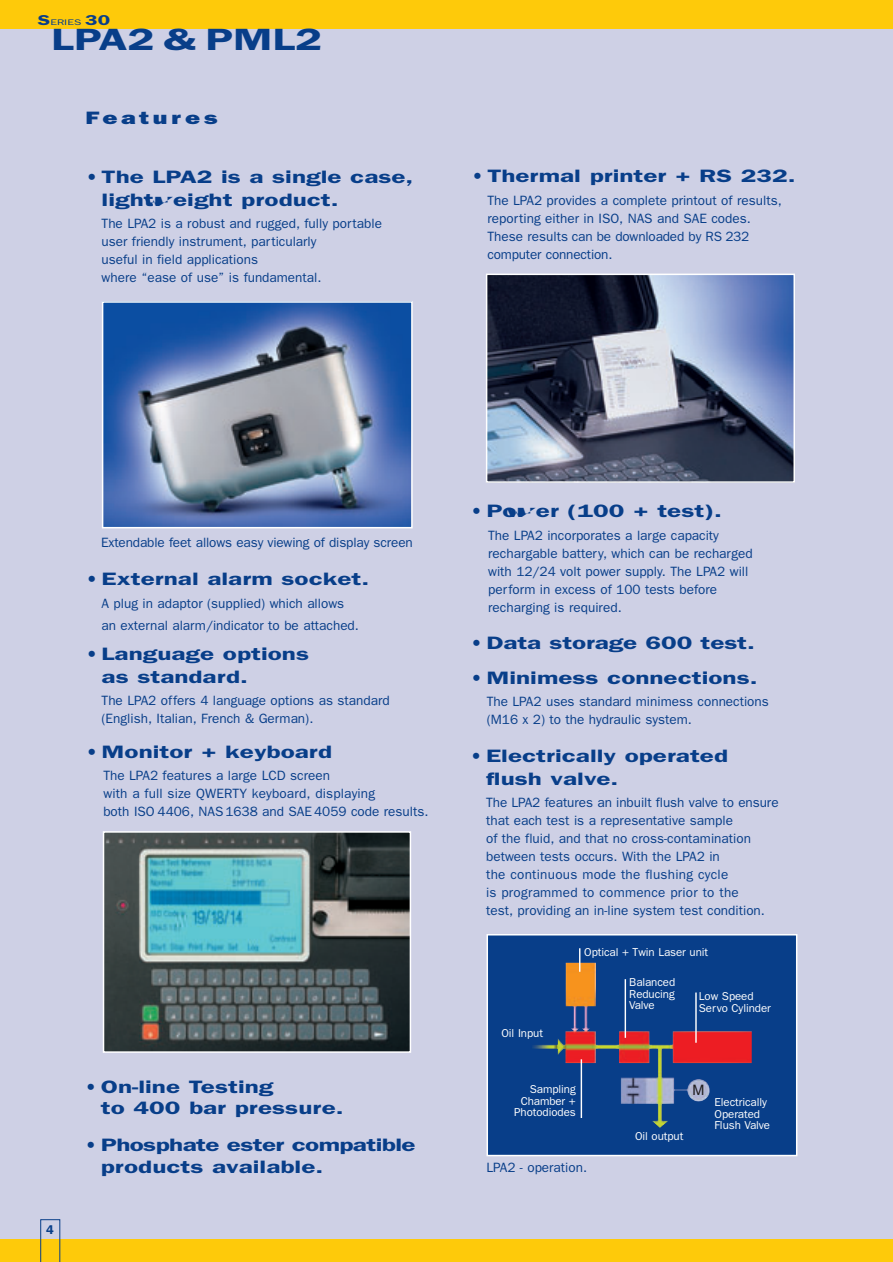
<style>
.page{position:relative;width:893px;height:1262px;background:#fff}
.page>*{position:absolute;margin:0;border:0;box-sizing:border-box;transform-origin:0 0}
.t1{font:600 30.9px "Franklin Gothic";color:#083e89;scale:1.45 1}
.t2{font:600 18px/22.5px "Franklin Gothic";color:#083e89}
.t3{font:600 18px/21.6px "Franklin Gothic";letter-spacing:-.025em;color:#083e89}
.t4{font:800 18px "Franklin Gothic";letter-spacing:.14em;color:#083e89;scale:1.4 1}
.t5{font:14.4px "Helvetica";color:#231f20}
.t6{font:13.5px/18px "Franklin Gothic";color:#083e89}
.t7{font:600 12.75px "Franklin Gothic";color:#083e89}
.t8{font:11.55px/11.6px "Franklin Gothic";letter-spacing:-.005em;color:#fff}
.t9{font:8.1px "Franklin Gothic";color:#083e89;scale:1.45 1}
.s1{font-weight:600;font-size:14.4px}
</style>
<div class="page">
<div style="left:0;top:0;width:892px;height:1261px;background:#ced0e5"></div>
<div style="left:0;top:1239px;width:892px;height:22px;background:#feca0a"></div>
<svg style="left:40px;top:1219px;width:20px;height:42px"></svg>
<div style="left:0;top:0;width:892px;height:28px;background:#feca0a"></div>
<div style="left:487px;top:934px;width:309px;height:221px;background:#083e89"></div>
<img style="left:532px;top:962px;width:219px;height:166px">
<div style="left:486px;top:934px;width:311px;height:222px;border:2px solid #fff"></div>
<img style="left:105px;top:304px;width:304px;height:221px">
<div style="left:102px;top:301px;width:310px;height:227px;border:2px solid #fff"></div>
<img style="left:106px;top:834px;width:302px;height:215px">
<div style="left:103px;top:831px;width:308px;height:221px;border:2px solid #fff"></div>
<img style="left:489px;top:276px;width:303px;height:204px">
<div style="left:486px;top:273px;width:309px;height:210px;border:2px solid #fff"></div>
<hr style="left:695px;top:992px;width:1px;height:50px;background:#fff">
<svg style="left:579px;top:948px;width:1px;height:23px"></svg>
<hr style="left:624px;top:979px;width:2px;height:58px;background:#fff">
<hr style="left:580px;top:1059px;width:2px;height:59px;background:#fff">
<p class="t9" style="left:38px;top:19px;width:51px"><span class="s1">S</span>ERIES <span class="s1">30</span></p>
<h1 class="t1" style="left:52px;top:29px;width:188px">LPA2 &amp; PML2</h1>
<h2 class="t4" style="left:85px;top:111px;width:96px">Features</h2>
<h2 class="t2" style="left:102px;top:167px;width:313px;text-indent:-15px">• The LPA2 is a single case, lightweight product.</h2>
<p class="t6" style="left:102px;top:216px;width:282px">The LPA2 is a robust and rugged, fully portable user friendly instrument, particularly<br>useful in field applications<br>where “ease of use” is fundamental.</p>
<h2 class="t2" style="left:472px;top:166px;width:325px">• Thermal printer + RS 232.</h2>
<p class="t6" style="left:487px;top:192px;width:296px">The LPA2 provides a complete printout of results, reporting either in ISO, NAS and SAE codes.<br>These results can be downloaded by RS 232 computer connection.</p>
<p class="t6" style="left:101px;top:534px;width:313px">Extendable feet allows easy viewing of display screen</p>
<h2 class="t2" style="left:86px;top:569px;width:284px">• External alarm socket.</h2>
<p class="t6" style="left:102px;top:593px;width:259px;line-height:22.5px">A plug in adaptor (supplied) which allows an external alarm/indicator to be attached.</p>
<h2 class="t2" style="left:102px;top:644px;width:209px;text-indent:-15px">• Language options as standard.</h2>
<p class="t6" style="left:102px;top:693px;width:290px">The LPA2 offers 4 language options as standard (English, Italian, French &amp; German).</p>
<h2 class="t2" style="left:86px;top:742px;width:247px">• Monitor + keyboard</h2>
<p class="t6" style="left:103px;top:768px;width:327px">The LPA2 features a large LCD screen<br>with a full size QWERTY keyboard, displaying<br>both ISO 4406, NAS 1638 and SAE 4059 code results.</p>
<p class="t7" style="left:46px;top:1224px;width:9px">4</p>
<h2 class="t2" style="left:101px;top:1077px;width:244px;line-height:21.6px;text-indent:-15px">• On-line Testing<br>to 400 bar pressure.</h2>
<h2 class="t3" style="left:101px;top:1135px;width:316px;text-indent:-15px">• Phosphate ester compatible products available.</h2>
<h2 class="t2" style="left:471px;top:501px;width:252px">• Power (100 + test).</h2>
<p class="t6" style="left:488px;top:527px;width:266px">The LPA2 incorporates a large capacity rechargable battery, which can be recharged with 12/24 volt power supply. The LPA2 will perform in excess of 100 tests before recharging is required.</p>
<h2 class="t2" style="left:471px;top:633px;width:285px">• Data storage 600 test.</h2>
<h2 class="t2" style="left:471px;top:667px;width:288px">• Minimess connections.</h2>
<p class="t6" style="left:487px;top:693px;width:283px">The LPA2 uses standard minimess connections (M16 x 2) to the hydraulic system.</p>
<h2 class="t2" style="left:486px;top:746px;width:243px;text-indent:-15px">• Electrically operated flush valve.</h2>
<p class="t6" style="left:486px;top:794px;width:294px">The LPA2 features an inbuilt flush valve to ensure that each test is a representative sample<br>of the fluid, and that no cross-contamination between tests occurs. With the LPA2 in<br>the continuous mode the flushing cycle<br>is programmed to commence prior to the<br>test, providing an in-line system test condition.</p>
<p class="t8" style="left:584px;top:947px;width:125px">Optical + Twin Laser unit</p>
<p class="t8" style="left:629px;top:977px;width:47px;text-align:justify">Balanced Reducing Valve</p>
<p class="t8" style="left:699px;top:991px;width:73px">Low Speed<br>Servo Cylinder</p>
<p class="t8" style="left:501px;top:1027px;width:43px">Oil Input</p>
<p class="t8" style="left:514px;top:1084px;width:63px;text-align:right">Sampling<br>Chamber +<br>Photodiodes</p>
<p class="t5" style="left:692px;top:1084px;width:13px">M</p>
<p class="t6" style="left:486px;top:1159px;width:102px">LPA2 - operation.</p>
<p class="t8" style="left:635px;top:1131px;width:50px">Oil output</p>
<p class="t8" style="left:714px;top:1097px;width:57px">Electrically<br>Operated<br>Flush Valve</p>
</div>
